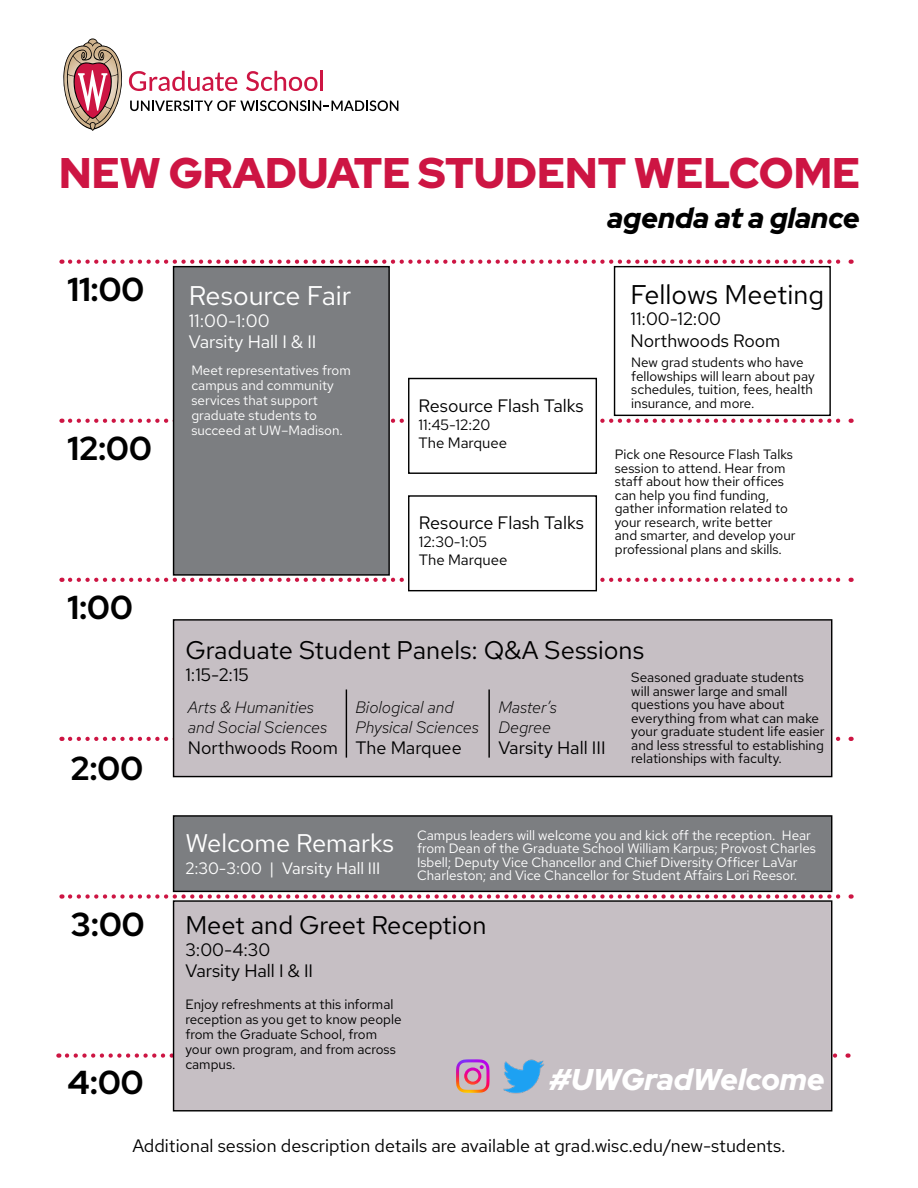
<style>
.page{position:relative;width:918px;height:1188px;background:#fff}
.page>*{position:absolute;margin:0;border:0;box-sizing:border-box;transform-origin:0 0}
.t1{font:900 42.9px "Red Hat Display";color:#cd1543}
.t2{font:700 33.15px "Red Hat Display";color:#000}
.t3{font:italic 900 30px "Red Hat Display";color:#fff}
.t4{font:italic 900 28.5px "Red Hat Display";color:#000}
.t5{font:27px "Red Hat Text";color:#000}
.t6{font:27px "Red Hat Text";color:#fff}
.t7{font:25.5px "Red Hat Text";color:#000}
.t8{font:25.5px "Red Hat Text";color:#fff}
.t9{font:18px "Red Hat Text";color:#000}
.t10{font:18px "Red Hat Text";color:#fff}
.t11{font:italic 300 16.5px/19.8px "Red Hat Text";color:#000}
.t12{font:16.5px "Red Hat Text";color:#fff}
.t13{font:15px "Red Hat Text";color:#000}
.t14{font:13.5px/13.5px "Red Hat Text";color:#000}
.t15{font:13.5px/15px "Red Hat Text";color:#fff}
</style>
<div class="page">
<svg style="left:70px;top:260px;width:782px;height:4px"></svg>
<svg style="left:70px;top:419px;width:782px;height:4px"></svg>
<svg style="left:70px;top:578px;width:782px;height:4px"></svg>
<svg style="left:70px;top:737px;width:782px;height:4px"></svg>
<svg style="left:70px;top:894px;width:782px;height:5px"></svg>
<svg style="left:67px;top:1053px;width:782px;height:5px"></svg>
<div style="left:174px;top:267px;width:215px;height:308px;background:#7c7e81"></div>
<div style="left:173px;top:266px;width:217px;height:310px;border:1px solid #000"></div>
<div style="left:614px;top:266px;width:217px;height:150px;border:1px solid #000"></div>
<div style="left:409px;top:379px;width:187px;height:94px;background:#fff"></div>
<div style="left:408px;top:378px;width:189px;height:96px;border:1px solid #000"></div>
<div style="left:409px;top:496px;width:187px;height:95px;background:#fff"></div>
<div style="left:408px;top:495px;width:189px;height:96px;border:1px solid #000"></div>
<div style="left:174px;top:620px;width:658px;height:157px;background:#c6bfc4"></div>
<div style="left:173px;top:619px;width:659px;height:158px;border:1px solid #000"></div>
<hr style="left:346px;top:689px;width:1px;height:69px;background:#000">
<hr style="left:488px;top:689px;width:2px;height:69px;background:#000">
<div style="left:174px;top:816px;width:658px;height:75px;background:#7c7e81"></div>
<div style="left:173px;top:815px;width:659px;height:77px;border:1px solid #000"></div>
<div style="left:174px;top:901px;width:658px;height:210px;background:#c6bfc4"></div>
<div style="left:173px;top:900px;width:659px;height:211px;border:1px solid #000"></div>
<svg style="left:63px;top:39px;width:335px;height:92px"></svg>
<hr style="left:320px;top:71px;width:3px;height:20px;background:#cd1543">
<img style="left:504px;top:1059px;width:40px;height:35px">
<img style="left:456px;top:1059px;width:34px;height:34px">
<p class="t1" style="left:59px;top:145px;width:803px">NEW GRADUATE STUDENT WELCOME</p>
<p class="t2" style="left:67px;top:268px;width:78px">11:00</p>
<p class="t2" style="left:67px;top:427px;width:86px">12:00</p>
<p class="t2" style="left:67px;top:586px;width:67px">1:00</p>
<p class="t2" style="left:70px;top:747px;width:74px">2:00</p>
<p class="t2" style="left:70px;top:903px;width:76px">3:00</p>
<p class="t2" style="left:67px;top:1061px;width:78px">4:00</p>
<p class="t6" style="left:189px;top:278px;width:164px">Resource Fair</p>
<p class="t10" style="left:189px;top:309px;width:82px">11:00-1:00</p>
<p class="t10" style="left:189px;top:330px;width:129px">Varsity Hall I &amp; II</p>
<p class="t15" style="left:191px;top:362px;width:161px">Meet representatives from campus and community services that support graduate students to succeed at UW–Madison.</p>
<p class="t9" style="left:419px;top:394px;width:167px">Resource Flash Talks</p>
<p class="t13" style="left:419px;top:415px;width:73px">11:45-12:20</p>
<p class="t13" style="left:419px;top:433px;width:90px">The Marquee</p>
<p class="t9" style="left:419px;top:511px;width:167px">Resource Flash Talks</p>
<p class="t13" style="left:419px;top:532px;width:70px">12:30-1:05</p>
<p class="t13" style="left:419px;top:550px;width:90px">The Marquee</p>
<p class="t4" style="left:607px;top:199px;width:254px">agenda at a glance</p>
<p class="t5" style="left:631px;top:276px;width:195px">Fellows Meeting</p>
<p class="t9" style="left:631px;top:307px;width:92px">11:00-12:00</p>
<p class="t9" style="left:631px;top:329px;width:151px">Northwoods Room</p>
<p class="t14" style="left:631px;top:355px;width:185px">New grad students who have fellowships will learn about pay schedules, tuition, fees, health insurance, and more.</p>
<p class="t14" style="left:615px;top:448px;width:182px">Pick one Resource Flash Talks session to attend. Hear from staff about how their offices can help you find funding, gather information related to your research, write better and smarter, and develop your professional plans and skills.</p>
<p class="t7" style="left:185px;top:633px;width:460px">Graduate Student Panels: Q&amp;A Sessions</p>
<p class="t9" style="left:185px;top:662px;width:65px">1:15-2:15</p>
<p class="t11" style="left:188px;top:697px;width:141px">Arts &amp; Humanities and Social Sciences</p>
<p class="t9" style="left:188px;top:736px;width:151px">Northwoods Room</p>
<p class="t14" style="left:631px;top:670px;width:195px">Seasoned graduate students will answer large and small questions you have about everything from what can make your graduate student life easier and less stressful to establishing relationships with faculty.</p>
<p class="t11" style="left:498px;top:697px;width:60px">Master’s<br>Degree</p>
<p class="t9" style="left:498px;top:736px;width:109px">Varsity Hall III</p>
<p class="t11" style="left:355px;top:697px;width:125px">Biological and<br>Physical Sciences</p>
<p class="t9" style="left:355px;top:736px;width:108px">The Marquee</p>
<p class="t15" style="left:417px;top:828px;width:400px;line-height:13.5px">Campus leaders will welcome you and kick off the reception. Hear from Dean of the Graduate School William Karpus; Provost Charles Isbell; Deputy Vice Chancellor and Chief Diversity Officer LaVar Charleston; and Vice Chancellor for Student Affairs Lori Reesor.</p>
<p class="t8" style="left:185px;top:826px;width:210px">Welcome Remarks</p>
<p class="t12" style="left:185px;top:858px;width:197px">2:30-3:00 | Varsity Hall III</p>
<p class="t7" style="left:185px;top:909px;width:303px">Meet and Greet Reception</p>
<p class="t9" style="left:185px;top:938px;width:86px">3:00-4:30</p>
<p class="t9" style="left:185px;top:959px;width:129px">Varsity Hall I &amp; II</p>
<p class="t14" style="left:185px;top:997px;width:218px;line-height:15px">Enjoy refreshments at this informal reception as you get to know people from the Graduate School, from your own program, and from across campus.</p>
<p class="t3" style="left:549px;top:1060px;width:277px">#UWGradWelcome</p>
<p class="t9" style="left:132px;top:1134px;width:655px">Additional session description details are available at grad.wisc.edu/new-students.</p>
</div>
